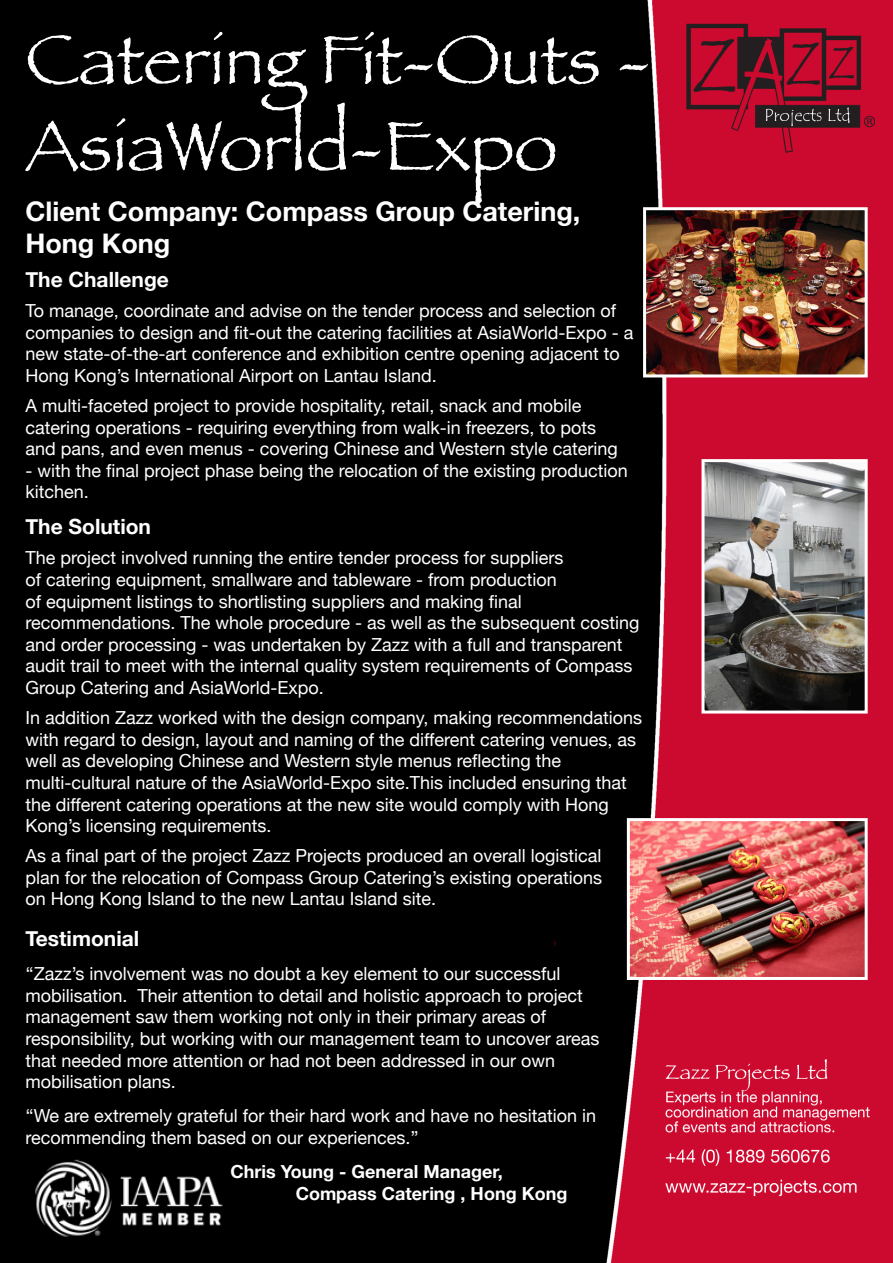
<style>
.page{position:relative;width:893px;height:1263px;background:#fff}
.page>*{position:absolute;margin:0;border:0;box-sizing:border-box;transform-origin:0 0}
.t1{font:72px/86.4px "Papyrus";color:#fff}
.t2{font:700 27px/32.4px "Helvetica Neue";color:#fff}
.t3{font:700 21px "Helvetica Neue";color:#fff}
.t4{font:18px/21.6px "Helvetica Neue";color:#fff}
.t5{font:700 18px/21.6px "Helvetica Neue";color:#fff}
</style>
<div class="page">
<img style="left:0;top:0;width:893px;height:1263px">
<img style="left:647px;top:211px;width:217px;height:162px">
<div style="left:643px;top:207px;width:225px;height:170px;border:3px solid #fff"></div>
<img style="left:631px;top:822px;width:233px;height:154px">
<div style="left:627px;top:818px;width:241px;height:162px;border:3px solid #fff"></div>
<img style="left:705px;top:463px;width:159px;height:246px">
<div style="left:701px;top:459px;width:167px;height:254px;border:3px solid #fff"></div>
<p class="t1" style="left:25px;top:15px;width:626px">Catering Fit-Outs -<br>AsiaWorld-Expo</p>
<p class="t2" style="left:25px;top:195px;width:556px">Client Company: Compass Group Catering,<br>Hong Kong</p>
<p class="t3" style="left:25px;top:266px;width:145px">The Challenge</p>
<p class="t4" style="left:25px;top:300px;width:610px">To manage, coordinate and advise on the tender process and selection of companies to design and fit-out the catering facilities at AsiaWorld-Expo - a new state-of-the-art conference and exhibition centre opening adjacent to Hong Kong’s International Airport on Lantau Island.</p>
<p class="t4" style="left:25px;top:394px;width:594px">A multi-faceted project to provide hospitality, retail, snack and mobile catering operations - requiring everything from walk-in freezers, to pots and pans, and even menus - covering Chinese and Western style catering</p>
<p class="t4" style="left:25px;top:459px;width:604px">- with the final project phase being the relocation of the existing production kitchen.</p>
<p class="t3" style="left:25px;top:514px;width:127px">The Solution</p>
<p class="t4" style="left:25px;top:547px;width:616px">The project involved running the entire tender process for suppliers<br>of catering equipment, smallware and tableware - from production<br>of equipment listings to shortlisting suppliers and making final recommendations. The whole procedure - as well as the subsequent costing and order processing - was undertaken by Zazz with a full and transparent audit trail to meet with the internal quality system requirements of Compass Group Catering and AsiaWorld-Expo.</p>
<p class="t4" style="left:25px;top:707px;width:618px">In addition Zazz worked with the design company, making recommendations with regard to design, layout and naming of the different catering venues, as well as developing Chinese and Western style menus reflecting the multi-cultural nature of the AsiaWorld-Expo site.This included ensuring that the different catering operations at the new site would comply with Hong Kong’s licensing requirements.</p>
<p class="t4" style="left:25px;top:845px;width:578px;text-align:justify">As a final part of the project Zazz Projects produced an overall logistical plan for the relocation of Compass Group Catering’s existing operations on Hong Kong Island to the new Lantau Island site.</p>
<p class="t3" style="left:25px;top:925px;width:115px">Testimonial</p>
<p class="t4" style="left:25px;top:963px;width:576px">‘‘Zazz’s involvement was no doubt a key element to our successful mobilisation. Their attention to detail and holistic approach to project management saw them working not only in their primary areas of responsibility, but working with our management team to uncover areas that needed more attention or had not been addressed in our own mobilisation plans.</p>
<p class="t4" style="left:25px;top:1105px;width:572px">‘‘We are extremely grateful for their hard work and have no hesitation in recommending them based on our experiences.’’</p>
<p class="t5" style="left:296px;top:1161px;width:273px;text-indent:-65px">Chris Young - General Manager,<br>Compass Catering , Hong Kong</p>
</div>
